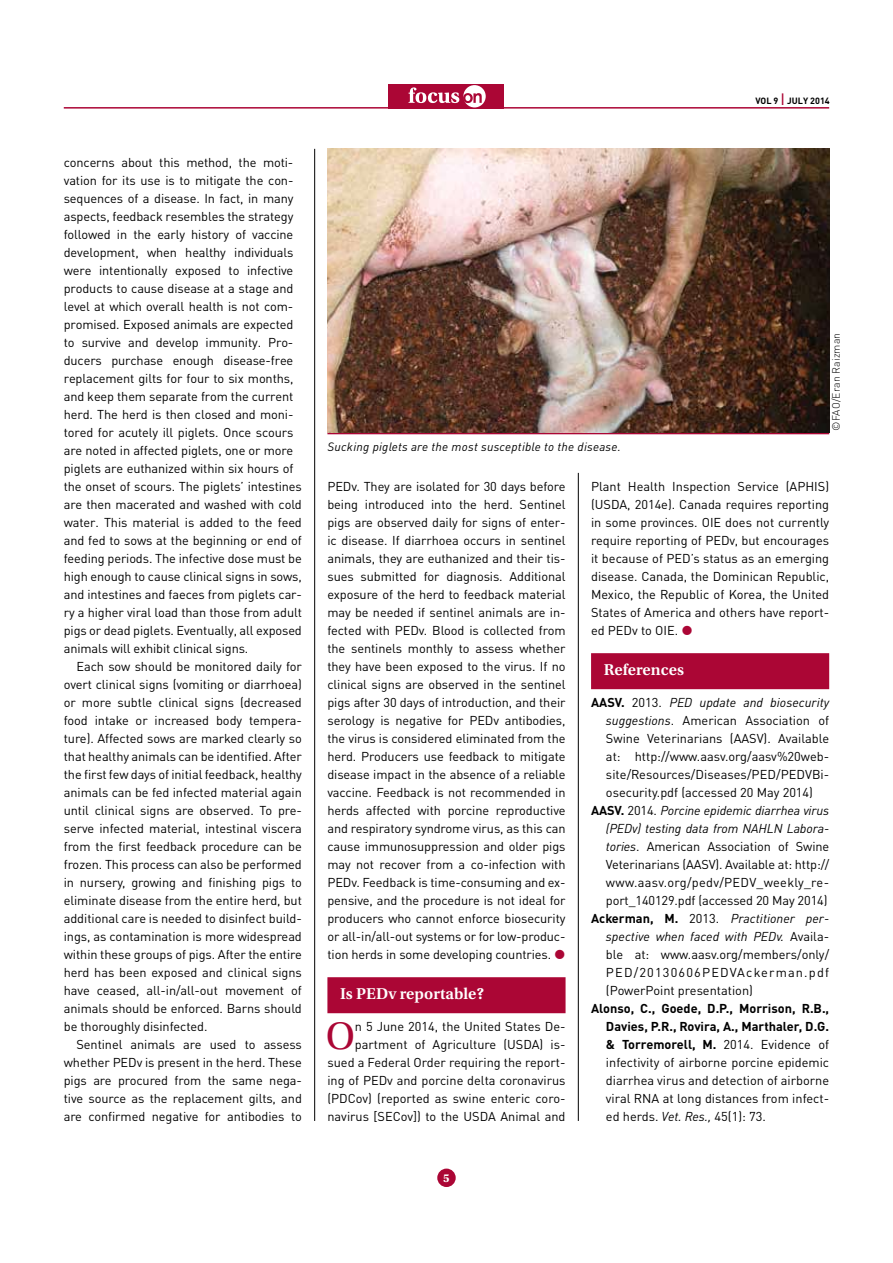
<style>
.page{position:relative;width:893px;height:1263px;background:#fff}
.page>*{position:absolute;margin:0;border:0;box-sizing:border-box;transform-origin:0 0}
.t1{font:40.35px "Utopia Std";color:#ab0635}
.t2{font:600 16.5px "Utopia Std";color:#fff}
.t3{font:12.75px/18px "DIN Pro";letter-spacing:-.01em;color:#000;text-align:justify}
.t4{font:italic 12.75px "DIN Pro";letter-spacing:-.005em;color:#000}
.t5{font:12.75px "DIN Pro";letter-spacing:.025em;color:#000}
.t6{font:12.75px "DIN Pro";letter-spacing:.09em;color:#000}
.t7{font:italic 12px "DIN Pro";letter-spacing:.02em;color:#000}
.t8{font:700 12px "Utopia Std";color:#fff}
.t9{font:300 10.5px "DIN Pro";letter-spacing:.01em;color:#000}
.t10{font:700 9px "DIN Pro";color:#000}
.s1{font-weight:500;font-size:13.5px;color:#ab0635}
.s2{font-weight:700;font-style:normal}
.s3{font-style:normal}
.s4{font-style:italic}
.s5{font-weight:700}
</style>
<div class="page">
<div style="left:437px;top:1168px;width:19px;height:19px;background:#ab0635;border-radius:50%"></div>
<hr style="left:314px;top:149px;width:1px;height:972px;background:#000">
<hr style="left:64px;top:107px;width:765px;height:2px;background:#ab0635">
<div style="left:389px;top:84px;width:115px;height:25px;background:#ab0635"></div>
<div style="left:463px;top:85px;width:23px;height:22px;background:#fff;border-radius:50%"></div>
<svg style="left:409px;top:87px;width:73px;height:16px"></svg>
<hr style="left:578px;top:473px;width:1px;height:648px;background:#000">
<div style="left:327px;top:977px;width:239px;height:36px;background:#ab0635"></div>
<div style="left:591px;top:653px;width:238px;height:36px;background:#ab0635"></div>
<hr style="left:327px;top:432px;width:502px;height:2px;background:#ab0635">
<img style="left:327px;top:149px;width:502px;height:283px">
<p class="t3" style="left:64px;top:152px;width:240px;text-align:left">concerns about this method, the moti&shy;vation for its use is to mitigate the con&shy;sequences of a disease. In fact, in many aspects, feedback resembles the strategy followed in the early history of vaccine development, when healthy individuals were intentionally exposed to infective products to cause disease at a stage and level at which overall health is not com&shy;promised. Exposed animals are expected to survive and develop immunity. Pro&shy;ducers purchase enough disease-free replacement gilts for four to six months, and keep them separate from the current herd. The herd is then closed and moni&shy;tored for acutely ill piglets. Once scours are noted in affected piglets, one or more piglets are euthanized within six hours of the onset of scours. The piglets’ intestines are then macerated and washed with cold water. This material is added to the feed and fed to sows at the beginning or end of feeding periods. The infective dose must be high enough to cause clinical signs in sows, and intestines and faeces from piglets car&shy;ry a higher viral load than those from adult pigs or dead piglets. Eventually, all exposed animals will exhibit clinical signs.</p>
<p class="t3" style="left:64px;top:656px;width:240px;text-indent:13px">Each sow should be monitored daily for overt clinical signs (vomiting or diarrhoea) or more subtle clinical signs (decreased food intake or increased body tempera&shy;ture). Affected sows are marked clearly so that healthy animals can be identified. After the first few days of initial feedback, healthy animals can be fed infected material again until clinical signs are observed. To pre&shy;serve infected material, intestinal viscera from the first feedback procedure can be frozen. This process can also be performed in nursery, growing and finishing pigs to eliminate disease from the entire herd, but additional care is needed to disinfect build&shy;ings, as contamination is more widespread within these groups of pigs. After the entire herd has been exposed and clinical signs have ceased, all-in/all-out movement of animals should be enforced. Barns should be thoroughly disinfected.</p>
<p class="t3" style="left:64px;top:1034px;width:240px;text-indent:13px">Sentinel animals are used to assess whether PEDv is present in the herd. These pigs are procured from the same nega&shy;tive source as the replacement gilts, and are confirmed negative for antibodies to</p>
<p class="t10" style="left:755px;top:93px;width:76px">VOL 9 <span class="s1">|</span> JULY 2014</p>
<p class="t7" style="left:327px;top:437px;width:295px">Sucking piglets are the most susceptible to the disease.</p>
<p class="t9" style="left:828px;top:430px;width:99px;rotate:-90deg">©FAO/Eran Raizman</p>
<p class="t3" style="left:327px;top:476px;width:240px">PEDv. They are isolated for 30 days before being introduced into the herd. Sentinel pigs are observed daily for signs of enter&shy;ic disease. If diarrhoea occurs in sentinel animals, they are euthanized and their tis&shy;sues submitted for diagnosis. Additional exposure of the herd to feedback material may be needed if sentinel animals are in&shy;fected with PEDv. Blood is collected from the sentinels monthly to assess whether they have been exposed to the virus. If no clinical signs are observed in the sentinel pigs after 30 days of introduction, and their serology is negative for PEDv antibodies, the virus is considered eliminated from the herd. Producers use feedback to mitigate disease impact in the absence of a reliable vaccine. Feedback is not recommended in herds affected with porcine reproductive and respiratory syndrome virus, as this can cause immunosuppression and older pigs may not recover from a co-infection with PEDv. Feedback is time-consuming and ex&shy;pensive, and the procedure is not ideal for producers who cannot enforce biosecurity or all-in/all-out systems or for low-produc&shy;tion herds in some developing countries.</p>
<p class="t2" style="left:340px;top:985px;width:146px">Is PEDv reportable?</p>
<h1 class="t1" style="left:326px;top:1014px;width:31px">O</h1>
<p class="t3" style="left:327px;top:1016px;width:240px;text-align:right">n 5 June 2014, the United States De&shy;partment of Agriculture (USDA) is&shy;sued a Federal Order requiring the report&shy;ing of PEDv and porcine delta coronavirus (PDCov) (reported as swine enteric coro&shy;navirus [SECov]) to the USDA Animal and</p>
<p class="t8" style="left:443px;top:1171px;width:8px">5</p>
<p class="t3" style="left:591px;top:476px;width:240px">Plant Health Inspection Service (APHIS) (USDA, 2014e). Canada requires reporting in some provinces. OIE does not currently require reporting of PEDv, but encourages it because of PED’s status as an emerging disease. Canada, the Dominican Republic, Mexico, the Republic of Korea, the United States of America and others have report&shy;ed PEDv to OIE.</p>
<p class="t2" style="left:604px;top:661px;width:82px">References</p>
<p class="t4" style="left:591px;top:692px;width:240px"><span class="s2">AASV.</span> <span class="s3">2013.</span> PED update and biosecurity</p>
<p class="t3" style="left:606px;top:710px;width:225px"><span class="s4">suggestions</span>. American Association of</p>
<p class="t3" style="left:606px;top:728px;width:225px">Swine Veterinarians (AASV). Available</p>
<p class="t3" style="left:606px;top:746px;width:225px">at: http://www.aasv.org/aasv%20web-</p>
<p class="t3" style="left:606px;top:764px;width:225px">site/Resources/Diseases/PED/PEDVBi-</p>
<p class="t3" style="left:606px;top:782px;width:209px">osecurity.pdf (accessed 20 May 2014)</p>
<p class="t4" style="left:591px;top:800px;width:240px"><span class="s2">AASV.</span> <span class="s3">2014.</span> Porcine epidemic diarrhea virus</p>
<p class="t4" style="left:606px;top:818px;width:225px">(PEDv) testing data from NAHLN Labora-</p>
<p class="t3" style="left:606px;top:836px;width:225px"><span class="s4">tories</span>. American Association of Swine</p>
<p class="t3" style="left:606px;top:854px;width:225px">Veterinarians (AASV). Available at: http://</p>
<p class="t5" style="left:606px;top:872px;width:225px">www.aasv.org/pedv/PEDV_weekly_re-</p>
<p class="t3" style="left:606px;top:890px;width:223px">port_140129.pdf (accessed 20 May 2014)</p>
<p class="t4" style="left:591px;top:908px;width:240px"><span class="s2">Ackerman, M.</span> <span class="s3">2013.</span> Practitioner per-</p>
<p class="t4" style="left:606px;top:926px;width:225px">spective when faced with PEDv. <span class="s3">Availa-</span></p>
<p class="t3" style="left:606px;top:944px;width:225px">ble at: www.aasv.org/members/only/</p>
<p class="t6" style="left:606px;top:962px;width:225px">PED/20130606PEDVAckerman.pdf</p>
<p class="t3" style="left:606px;top:980px;width:148px">(PowerPoint presentation)</p>
<p class="t3" style="left:606px;top:998px;width:225px;text-indent:-15px"><span class="s5">Alonso, C., Goede, D.P., Morrison, R.B., Davies, P.R., Rovira, A., Marthaler, D.G. &amp; Torremorell, M.</span> 2014. Evidence of infectivity of airborne porcine epidemic diarrhea virus and detection of airborne viral RNA at long distances from infect&shy;ed herds. <span class="s4">Vet. Res.,</span> 45(1): 73.</p>
</div>
